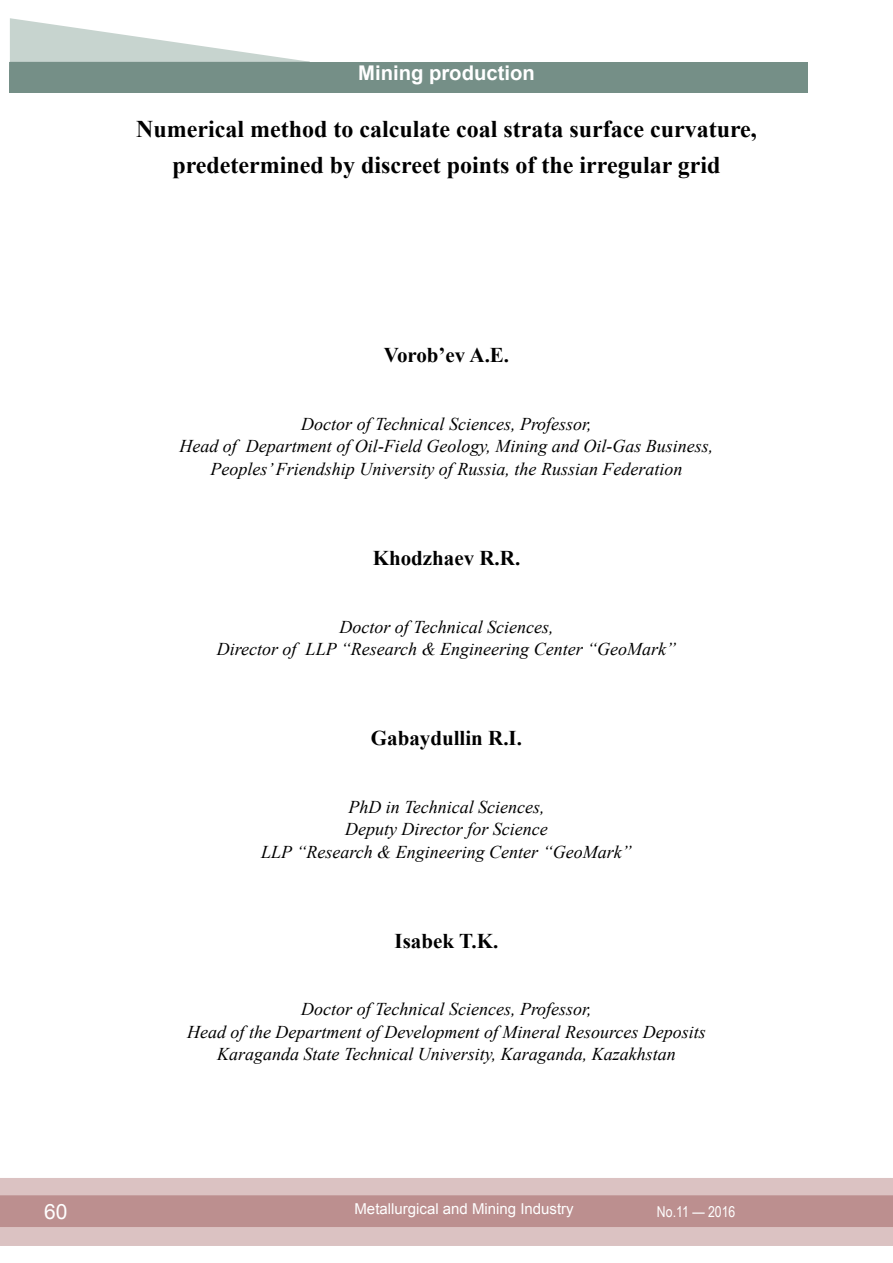
<style>
.page{position:relative;width:893px;height:1263px;background:#fff}
.page>*{position:absolute;margin:0;border:0;box-sizing:border-box;transform-origin:0 0}
.t1{font:700 24px/36px "Times New Roman";color:#000;text-align:center}
.t2{font:700 21px "Times New Roman";color:#000}
.t3{font:21px "Arial";color:#fff}
.t4{font:700 20.25px "Arial";color:#fff}
.t5{font:italic 18px/22.5px "Times New Roman";color:#000;text-align:center}
.t6{font:15px "Arial";color:#fff}
.t7{font:15px "Arial Narrow";color:#fff}
</style>
<div class="page">
<div style="left:0;top:1178px;width:893px;height:68px;background:#dbc2c2"></div>
<div style="left:0;top:1195px;width:893px;height:32px;background:#bc8f8f;border:2px solid #bc8f8f"></div>
<div style="left:10px;top:62px;width:798px;height:30px;background:#758f87"></div>
<svg style="left:10px;top:18px;width:300px;height:44px"></svg>
<p class="t4" style="left:358px;top:60px;width:178px">Mining production</p>
<h1 class="t1" style="left:136px;top:111px;width:622px">Numerical method to calculate coal strata surface curvature, predetermined by discreet points of the irregular grid</h1>
<p class="t2" style="left:384px;top:341px;width:127px">Vorob’ev A.E.</p>
<p class="t5" style="left:179px;top:412px;width:535px">Doctor of Technical Sciences, Professor,<br>Head of Department of Oil-Field Geology, Mining and Oil-Gas Business,<br>Peoples’ Friendship University of Russia, the Russian Federation</p>
<p class="t2" style="left:373px;top:543px;width:149px">Khodzhaev R.R.</p>
<p class="t5" style="left:217px;top:615px;width:461px">Doctor of Technical Sciences,<br>Director of LLP “Research &amp; Engineering Center “GeoMark”</p>
<p class="t2" style="left:371px;top:723px;width:153px">Gabaydullin R.I.</p>
<p class="t5" style="left:261px;top:795px;width:372px">PhD in Technical Sciences,<br>Deputy Director for Science<br>LLP “Research &amp; Engineering Center “GeoMark”</p>
<p class="t2" style="left:395px;top:926px;width:105px">Isabek T.K.</p>
<p class="t5" style="left:187px;top:997px;width:520px">Doctor of Technical Sciences, Professor,<br>Head of the Department of Development of Mineral Resources Deposits<br>Karaganda State Technical University, Karaganda, Kazakhstan</p>
<p class="t3" style="left:44px;top:1197px;width:25px">60</p>
<p class="t6" style="left:354px;top:1199px;width:221px">Metallurgical and Mining Industry</p>
<p class="t7" style="left:657px;top:1201px;width:80px">No.11 — 2016</p>
</div>
